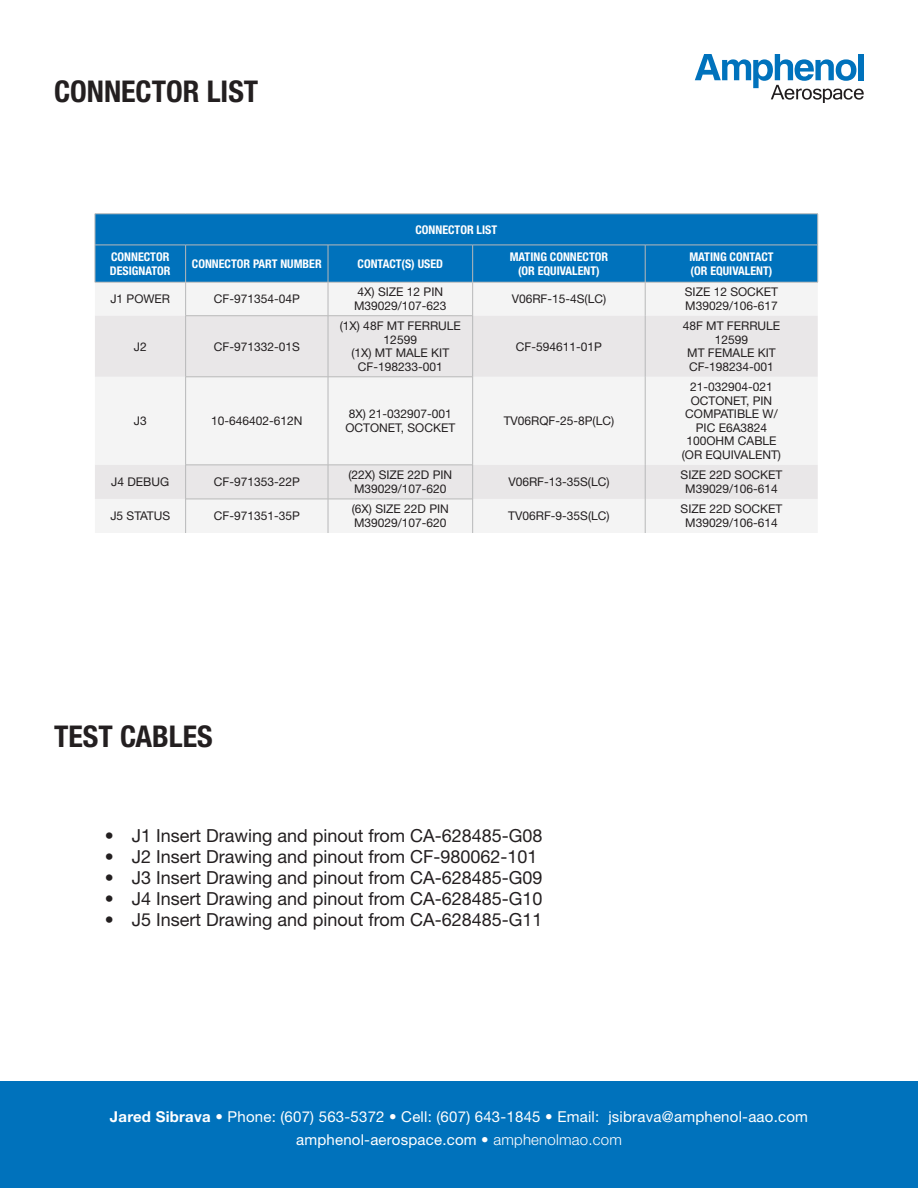
<style>
.page{position:relative;width:918px;height:1188px;background:#fff}
.page>*{position:absolute;margin:0;border:0;box-sizing:border-box;transform-origin:0 0}
.Heading-inside_pages{font:700 condensed 30px "Helvetica Neue LT Std";color:#231f20}
.t1{font:18px "Helvetica Neue LT Std";color:#231f20}
.t2{font:15px/22.5px "Helvetica Neue LT Std";letter-spacing:.015em;color:#fff;text-align:center}
.table_text_center_he{font:12px "Helvetica Neue LT Std";color:#231f20}
.Header_Table_White{font:700 condensed 12px/14.4px "Helvetica Neue LT Std";color:#fff}
.s1{font-weight:700}
.s2{font-weight:300}
</style>
<div class="page">
<div style="left:0;top:1082px;width:918px;height:106px;background:#0072bc"></div>
<svg style="left:695px;top:54px;width:169px;height:48px"></svg>
<div style="left:96px;top:215px;width:722px;height:67px;background:#0072bc"></div>
<div style="left:95px;top:283px;width:723px;height:250px;background:#f4f4f4"></div>
<svg style="left:95px;top:316px;width:723px;height:183px;fill:#e9e7e8"></svg>
<hr style="left:95px;top:214px;width:91px;height:1px;background:#b9b9b9">
<hr style="left:95px;top:214px;width:1px;height:31px;background:#b9b9b9">
<hr style="left:186px;top:214px;width:142px;height:1px;background:#b9b9b9">
<hr style="left:328px;top:214px;width:145px;height:1px;background:#b9b9b9">
<hr style="left:473px;top:214px;width:172px;height:1px;background:#b9b9b9">
<hr style="left:645px;top:214px;width:173px;height:1px;background:#b9b9b9">
<hr style="left:818px;top:214px;width:1px;height:31px;background:#b9b9b9">
<hr style="left:95px;top:245px;width:91px;height:1px;background:#b9b9b9">
<hr style="left:95px;top:245px;width:1px;height:37px;background:#b9b9b9">
<hr style="left:186px;top:245px;width:142px;height:1px;background:#b9b9b9">
<hr style="left:185px;top:245px;width:1px;height:37px;background:#b9b9b9">
<hr style="left:328px;top:245px;width:145px;height:1px;background:#b9b9b9">
<hr style="left:328px;top:245px;width:1px;height:37px;background:#b9b9b9">
<hr style="left:473px;top:245px;width:172px;height:1px;background:#b9b9b9">
<hr style="left:472px;top:245px;width:1px;height:37px;background:#b9b9b9">
<hr style="left:645px;top:245px;width:173px;height:1px;background:#b9b9b9">
<hr style="left:645px;top:245px;width:1px;height:37px;background:#b9b9b9">
<hr style="left:818px;top:245px;width:1px;height:37px;background:#b9b9b9">
<hr style="left:95px;top:282px;width:91px;height:1px;background:#b9b9b9">
<hr style="left:186px;top:282px;width:142px;height:1px;background:#b9b9b9">
<hr style="left:328px;top:282px;width:145px;height:1px;background:#b9b9b9">
<hr style="left:473px;top:282px;width:172px;height:1px;background:#b9b9b9">
<hr style="left:645px;top:282px;width:173px;height:1px;background:#b9b9b9">
<hr style="left:328px;top:282px;width:1px;height:34px;background:#b7b8b9">
<hr style="left:472px;top:282px;width:1px;height:34px;background:#b7b8b9">
<hr style="left:645px;top:282px;width:1px;height:34px;background:#b7b8b9">
<hr style="left:328px;top:316px;width:1px;height:61px;background:#b7b8b9">
<hr style="left:472px;top:316px;width:1px;height:61px;background:#b7b8b9">
<hr style="left:645px;top:316px;width:1px;height:61px;background:#b7b8b9">
<hr style="left:328px;top:377px;width:1px;height:88px;background:#b7b8b9">
<hr style="left:472px;top:377px;width:1px;height:88px;background:#b7b8b9">
<hr style="left:645px;top:377px;width:1px;height:88px;background:#b7b8b9">
<hr style="left:328px;top:465px;width:1px;height:34px;background:#b7b8b9">
<hr style="left:472px;top:465px;width:1px;height:34px;background:#b7b8b9">
<hr style="left:645px;top:465px;width:1px;height:34px;background:#b7b8b9">
<hr style="left:328px;top:499px;width:1px;height:34px;background:#b7b8b9">
<hr style="left:472px;top:499px;width:1px;height:34px;background:#b7b8b9">
<hr style="left:645px;top:499px;width:1px;height:34px;background:#b7b8b9">
<hr style="left:185px;top:282px;width:1px;height:34px;background:#b7b8b9">
<hr style="left:328px;top:315px;width:144px;height:1px;background:#b9b9b9">
<hr style="left:328px;top:377px;width:144px;height:1px;background:#b9b9b9">
<hr style="left:328px;top:465px;width:144px;height:1px;background:#b9b9b9">
<hr style="left:328px;top:499px;width:144px;height:1px;background:#b9b9b9">
<hr style="left:186px;top:315px;width:142px;height:1px;background:#b9b9b9">
<hr style="left:185px;top:316px;width:1px;height:61px;background:#b7b8b9">
<hr style="left:186px;top:377px;width:142px;height:1px;background:#b9b9b9">
<hr style="left:185px;top:377px;width:1px;height:88px;background:#b7b8b9">
<hr style="left:186px;top:465px;width:142px;height:1px;background:#b9b9b9">
<hr style="left:185px;top:465px;width:1px;height:34px;background:#b7b8b9">
<hr style="left:186px;top:499px;width:142px;height:1px;background:#b9b9b9">
<hr style="left:185px;top:499px;width:1px;height:34px;background:#b7b8b9">
<p class="Heading-inside_pages" style="left:54px;top:74px;width:206px">CONNECTOR LIST</p>
<p class="Header_Table_White" style="left:415px;top:222px;width:83px">CONNECTOR LIST</p>
<p class="Header_Table_White" style="left:110px;top:249px;width:62px">CONNECTOR<br>DESIGNATOR</p>
<p class="Header_Table_White" style="left:192px;top:256px;width:131px">CONNECTOR PART NUMBER</p>
<p class="Header_Table_White" style="left:358px;top:256px;width:87px">CONTACT(S) USED</p>
<p class="Header_Table_White" style="left:510px;top:249px;width:100px;text-align:center">MATING CONNECTOR (OR EQUIVALENT)</p>
<p class="Header_Table_White" style="left:689px;top:249px;width:86px">MATING CONTACT (OR EQUIVALENT)</p>
<p class="table_text_center_he" style="left:110px;top:292px;width:61px">J1 POWER</p>
<p class="table_text_center_he" style="left:214px;top:292px;width:88px">CF-971354-04P</p>
<p class="table_text_center_he" style="left:685px;top:285px;width:95px">SIZE 12 SOCKET</p>
<p class="table_text_center_he" style="left:685px;top:298px;width:94px">M39029/106-617</p>
<p class="table_text_center_he" style="left:358px;top:285px;width:87px">4X) SIZE 12 PIN</p>
<p class="table_text_center_he" style="left:354px;top:298px;width:94px">M39029/107-623</p>
<p class="table_text_center_he" style="left:512px;top:292px;width:96px">V06RF-15-4S(LC)</p>
<p class="table_text_center_he" style="left:134px;top:339px;width:14px">J2</p>
<p class="table_text_center_he" style="left:214px;top:339px;width:88px">CF-971332-01S</p>
<p class="table_text_center_he" style="left:340px;top:319px;width:123px">(1X) 48F MT FERRULE</p>
<p class="table_text_center_he" style="left:384px;top:332px;width:35px">12599</p>
<p class="table_text_center_he" style="left:351px;top:346px;width:99px">(1X) MT MALE KIT</p>
<p class="table_text_center_he" style="left:358px;top:359px;width:86px">CF-198233-001</p>
<p class="table_text_center_he" style="left:516px;top:339px;width:88px">CF-594611-01P</p>
<p class="table_text_center_he" style="left:683px;top:319px;width:99px">48F MT FERRULE</p>
<p class="table_text_center_he" style="left:715px;top:332px;width:35px">12599</p>
<p class="table_text_center_he" style="left:687px;top:346px;width:90px">MT FEMALE KIT</p>
<p class="table_text_center_he" style="left:689px;top:359px;width:86px">CF-198234-001</p>
<p class="table_text_center_he" style="left:134px;top:414px;width:14px">J3</p>
<p class="table_text_center_he" style="left:211px;top:414px;width:93px">10-646402-612N</p>
<p class="table_text_center_he" style="left:349px;top:407px;width:105px">8X) 21-032907-001</p>
<p class="table_text_center_he" style="left:345px;top:420px;width:111px">OCTONET, SOCKET</p>
<p class="table_text_center_he" style="left:504px;top:414px;width:112px">TV06RQF-25-8P(LC)</p>
<p class="table_text_center_he" style="left:690px;top:380px;width:84px">21-032904-021</p>
<p class="table_text_center_he" style="left:691px;top:393px;width:83px">OCTONET, PIN</p>
<p class="table_text_center_he" style="left:685px;top:407px;width:94px">COMPATIBLE W/</p>
<p class="table_text_center_he" style="left:696px;top:420px;width:73px">PIC E6A3824</p>
<p class="table_text_center_he" style="left:686px;top:434px;width:92px">100OHM CABLE</p>
<p class="table_text_center_he" style="left:682px;top:447px;width:101px">(OR EQUIVALENT)</p>
<p class="table_text_center_he" style="left:111px;top:475px;width:60px">J4 DEBUG</p>
<p class="table_text_center_he" style="left:214px;top:475px;width:88px">CF-971353-22P</p>
<p class="table_text_center_he" style="left:348px;top:468px;width:105px">(22X) SIZE 22D PIN</p>
<p class="table_text_center_he" style="left:354px;top:482px;width:94px">M39029/107-620</p>
<p class="table_text_center_he" style="left:508px;top:475px;width:103px">V06RF-13-35S(LC)</p>
<p class="table_text_center_he" style="left:681px;top:468px;width:103px">SIZE 22D SOCKET</p>
<p class="table_text_center_he" style="left:685px;top:482px;width:94px">M39029/106-614</p>
<p class="table_text_center_he" style="left:110px;top:509px;width:61px">J5 STATUS</p>
<p class="table_text_center_he" style="left:214px;top:509px;width:88px">CF-971351-35P</p>
<p class="table_text_center_he" style="left:352px;top:502px;width:99px">(6X) SIZE 22D PIN</p>
<p class="table_text_center_he" style="left:354px;top:516px;width:94px">M39029/107-620</p>
<p class="table_text_center_he" style="left:508px;top:509px;width:103px">TV06RF-9-35S(LC)</p>
<p class="table_text_center_he" style="left:681px;top:502px;width:103px">SIZE 22D SOCKET</p>
<p class="table_text_center_he" style="left:685px;top:516px;width:94px">M39029/106-614</p>
<p class="Heading-inside_pages" style="left:54px;top:719px;width:160px">TEST CABLES</p>
<p class="t1" style="left:105px;top:825px;width:439px">• J1 Insert Drawing and pinout from CA-628485-G08</p>
<p class="t1" style="left:105px;top:846px;width:434px">• J2 Insert Drawing and pinout from CF-980062-101</p>
<p class="t1" style="left:105px;top:867px;width:439px">• J3 Insert Drawing and pinout from CA-628485-G09</p>
<p class="t1" style="left:105px;top:888px;width:439px">• J4 Insert Drawing and pinout from CA-628485-G10</p>
<p class="t1" style="left:105px;top:909px;width:439px">• J5 Insert Drawing and pinout from CA-628485-G11</p>
<p class="t2" style="left:110px;top:1106px;width:700px"><span class="s1">Jared Sibrava</span> <span class="s2">•</span> Phone: (607) 563-5372 <span class="s2">•</span> Cell: (607) 643-1845 <span class="s2">•</span> Email: jsibrava@amphenol-aao.com amphenol-aerospace.com <span class="s2">• amphenolmao.com</span></p>
</div>
